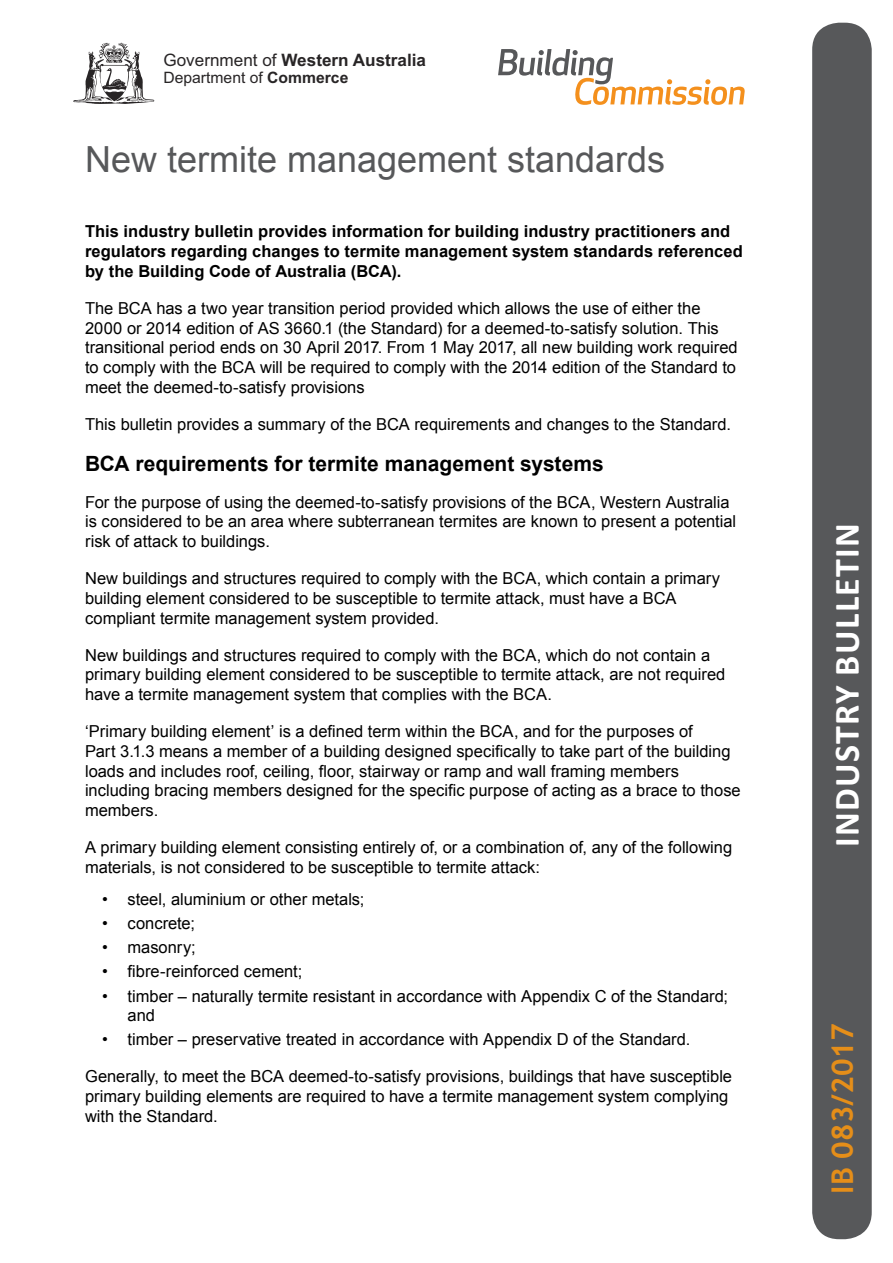
<style>
.page{position:relative;width:893px;height:1263px;background:#fff}
.page>*{position:absolute;margin:0;border:0;box-sizing:border-box;transform-origin:0 0}
.BC_Title{font:36px "Arial";color:#57585a}
.t1{font:700 36px "Calibri";letter-spacing:.04em;color:#fff}
.t2{font:700 30px "Trebuchet MS";color:#e58e19}
.heading_1_-_Arial_14{font:700 21px "Arial";color:#000}
.t3{font:700 17.1px "Arial";color:#282526}
.BC_text{font:16.5px/19.8px "Arial";color:#000}
.Intro_para{font:700 16.5px/19.8px "Arial";letter-spacing:.005em;color:#000}
.t4{font:15.75px "Arial";color:#282526}
.s1{font-weight:400}
.s2{font-weight:700}
</style>
<div class="page">
<svg style="left:73px;top:43px;width:82px;height:61px"></svg>
<svg style="left:498px;top:49px;width:247px;height:56px"></svg>
<div style="left:812px;top:23px;width:60px;height:1216px;background:#57585a;border-radius:27px"></div>
<p class="t3" style="left:163px;top:49px;width:264px"><span class="s1">Government of</span> Western Australia</p>
<p class="t4" style="left:163px;top:68px;width:186px">Department of <span class="s2">Commerce</span></p>
<p class="BC_Title" style="left:85px;top:136px;width:582px">New termite management standards</p>
<p class="Intro_para" style="left:85px;top:222px;width:659px">This industry bulletin provides information for building industry practitioners and regulators regarding changes to termite management system standards referenced by the Building Code of Australia (BCA).</p>
<p class="BC_text" style="left:85px;top:298px;width:654px">The BCA has a two year transition period provided which allows the use of either the 2000 or 2014 edition of AS 3660.1 (the Standard) for a deemed-to-satisfy solution. This transitional period ends on 30 April 2017. From 1 May 2017, all new building work required to comply with the BCA will be required to comply with the 2014 edition of the Standard to meet the deemed-to-satisfy provisions</p>
<p class="BC_text" style="left:85px;top:414px;width:647px">This bulletin provides a summary of the BCA requirements and changes to the Standard.</p>
<p class="heading_1_-_Arial_14" style="left:85px;top:449px;width:520px">BCA requirements for termite management systems</p>
<p class="BC_text" style="left:85px;top:492px;width:653px">For the purpose of using the deemed-to-satisfy provisions of the BCA, Western Australia is considered to be an area where subterranean termites are known to present a potential risk of attack to buildings.</p>
<p class="BC_text" style="left:85px;top:568px;width:637px">New buildings and structures required to comply with the BCA, which contain a primary building element considered to be susceptible to termite attack, must have a BCA compliant termite management system provided.</p>
<p class="BC_text" style="left:85px;top:645px;width:642px">New buildings and structures required to comply with the BCA, which do not contain a primary building element considered to be susceptible to termite attack, are not required have a termite management system that complies with the BCA.</p>
<p class="BC_text" style="left:85px;top:721px;width:657px">‘Primary building element’ is a defined term within the BCA, and for the purposes of<br>Part 3.1.3 means a member of a building designed specifically to take part of the building loads and includes roof, ceiling, floor, stairway or ramp and wall framing members including bracing members designed for the specific purpose of acting as a brace to those members.</p>
<p class="BC_text" style="left:85px;top:837px;width:649px">A primary building element consisting entirely of, or a combination of, any of the following materials, is not considered to be susceptible to termite attack:</p>
<p class="BC_text" style="left:102px;top:890px;width:264px">• steel, aluminium or other metals;</p>
<p class="BC_text" style="left:102px;top:914px;width:94px">• concrete;</p>
<p class="BC_text" style="left:102px;top:938px;width:95px">• masonry;</p>
<p class="BC_text" style="left:102px;top:962px;width:202px">• fibre-reinforced cement;</p>
<p class="BC_text" style="left:128px;top:986px;width:602px;text-indent:-26px">• timber – naturally termite resistant in accordance with Appendix C of the Standard; and</p>
<p class="BC_text" style="left:102px;top:1030px;width:590px">• timber – preservative treated in accordance with Appendix D of the Standard.</p>
<p class="BC_text" style="left:85px;top:1067px;width:649px">Generally, to meet the BCA deemed-to-satisfy provisions, buildings that have susceptible primary building elements are required to have a termite management system complying with the Standard.</p>
<h1 class="t1" style="left:824px;top:847px;width:326px;rotate:-90deg">INDUSTRY BULLETIN</h1>
<p class="t2" style="left:824px;top:1194px;width:171px;rotate:-90deg">IB 083/2017</p>
</div>
